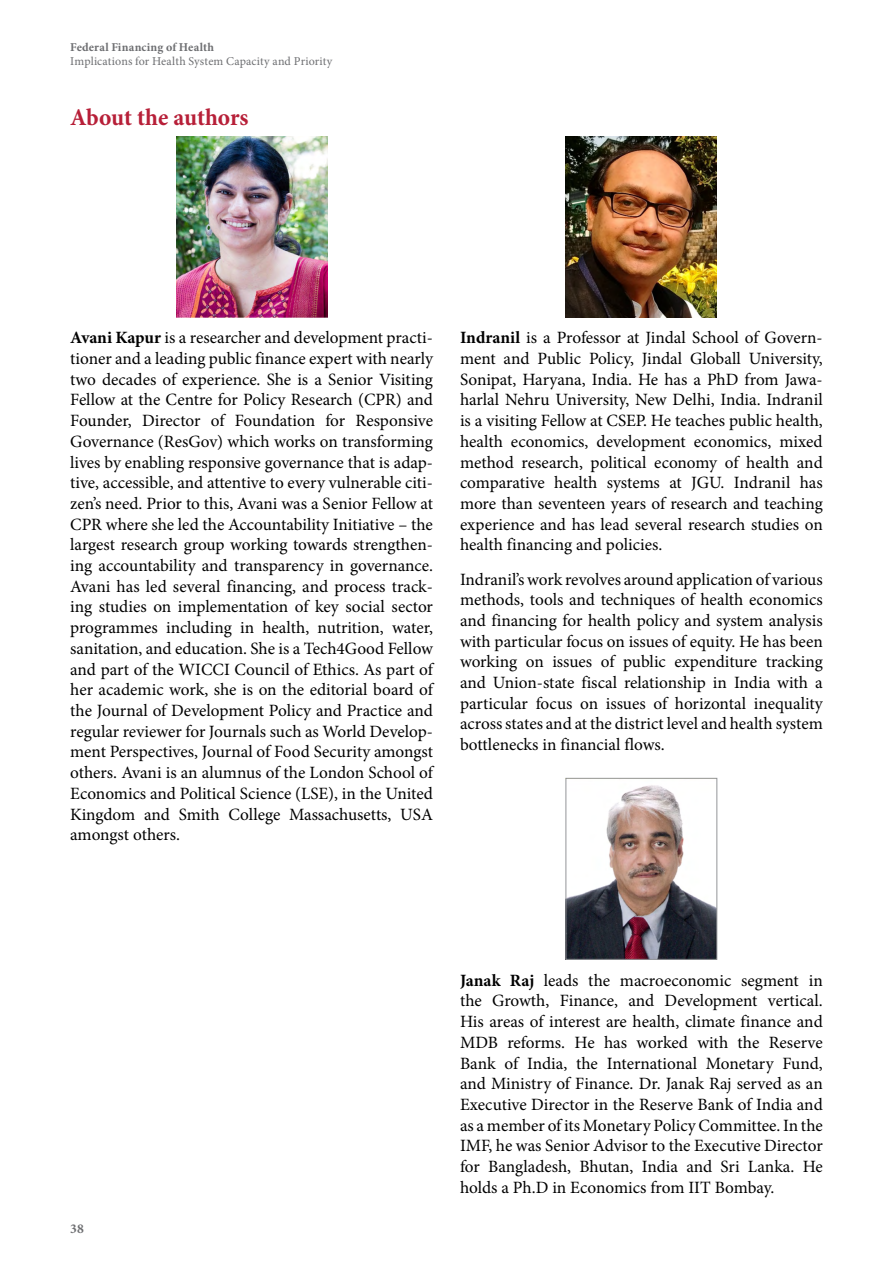
<style>
.page{position:relative;width:893px;height:1263px;background:#fff}
.page>*{position:absolute;margin:0;border:0;box-sizing:border-box;transform-origin:0 0}
.H_1N{font:700 24px "Minion Pro";letter-spacing:-.005em;color:#b71f38}
.BODY-Text_M{font:17.25px/20.7px "Minion Pro";color:#000;text-align:justify}
.t1{font:700 13.5px "Minion Pro";color:#6d6e71}
.t2{font:12px "Minion Pro";letter-spacing:.01em;color:#6d6e71}
.t3{font:700 12px "Minion Pro";letter-spacing:.015em;color:#6d6e71}
.s1{font-weight:700}
</style>
<div class="page">
<img style="left:176px;top:136px;width:151px;height:181px">
<img style="left:568px;top:785px;width:147px;height:172px">
<div style="left:566px;top:778px;width:151px;height:181px;border:1px solid #939598"></div>
<img style="left:566px;top:136px;width:151px;height:181px">
<p class="t3" style="left:70px;top:39px;width:145px">Federal Financing of Health</p>
<p class="t2" style="left:70px;top:54px;width:264px">Implications for Health System Capacity and Priority</p>
<p class="H_1N" style="left:70px;top:101px;width:180px">About the authors</p>
<p class="BODY-Text_M" style="left:70px;top:328px;width:364px"><span class="s1">Avani Kapur</span> is a researcher and development practi&shy;tioner and a leading public finance expert with nearly two decades of experience. She is a Senior Visiting Fellow at the Centre for Policy Research (CPR) and Founder, Director of Foundation for Responsive Governance (ResGov) which works on transforming lives by enabling responsive governance that is adap&shy;tive, accessible, and attentive to every vulnerable citi&shy;zen’s need. Prior to this, Avani was a Senior Fellow at CPR where she led the Accountability Initiative – the largest research group working towards strengthen&shy;ing accountability and transparency in governance.<br>Avani has led several financing, and process track&shy;ing studies on implementation of key social sector programmes including in health, nutrition, water, sanitation, and education. She is a Tech4Good Fellow and part of the WICCI Council of Ethics. As part of her academic work, she is on the editorial board of the Journal of Development Policy and Practice and regular reviewer for Journals such as World Develop&shy;ment Perspectives, Journal of Food Security amongst others. Avani is an alumnus of the London School of Economics and Political Science (LSE), in the United Kingdom and Smith College Massachusetts, USA amongst others.</p>
<p class="BODY-Text_M" style="left:460px;top:328px;width:364px"><span class="s1">Indranil</span> is a Professor at Jindal School of Govern&shy;ment and Public Policy, Jindal Globall University, Sonipat, Haryana, India. He has a PhD from Jawa&shy;harlal Nehru University, New Delhi, India. Indranil is a visiting Fellow at CSEP. He teaches public health, health economics, development economics, mixed method research, political economy of health and comparative health systems at JGU. Indranil has more than seventeen years of research and teaching experience and has lead several research studies on health financing and policies.</p>
<p class="BODY-Text_M" style="left:460px;top:569px;width:364px">Indranil’s work revolves around application of various methods, tools and techniques of health economics and financing for health policy and system analysis with particular focus on issues of equity. He has been working on issues of public expenditure tracking and Union-state fiscal relationship in India with a particular focus on issues of horizontal inequality across states and at the district level and health system bottlenecks in financial flows.</p>
<p class="t1" style="left:70px;top:1219px;width:15px">38</p>
<p class="BODY-Text_M" style="left:460px;top:970px;width:364px"><span class="s1">Janak Raj</span> leads the macroeconomic segment in the Growth, Finance, and Development vertical.<br>His areas of interest are health, climate finance and MDB reforms. He has worked with the Reserve Bank of India, the International Monetary Fund, and Ministry of Finance. Dr. Janak Raj served as an Executive Director in the Reserve Bank of India and as a member of its Monetary Policy Committee. In the IMF, he was Senior Advisor to the Executive Director for Bangladesh, Bhutan, India and Sri Lanka. He holds a Ph.D in Economics from IIT Bombay.</p>
</div>
